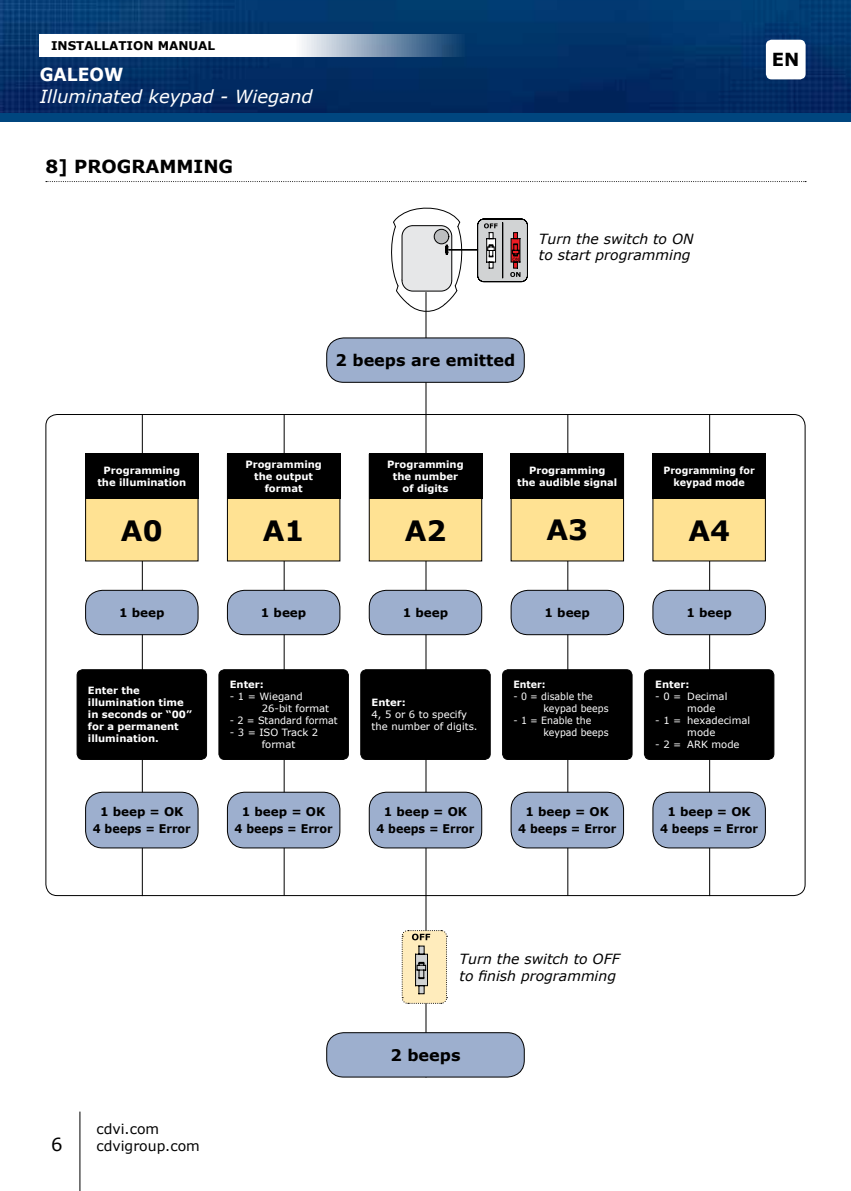
<style>
.page{position:relative;width:851px;height:1191px;background:#fff}
.page>*{position:absolute;margin:0;border:0;box-sizing:border-box;transform-origin:0 0}
.t1{font:700 28px "Verdana";color:#000}
.t2{font:italic 18px "Verdana";color:#fff}
.t3{font:700 18px "Verdana";color:#000}
.t4{font:700 18px "Verdana";color:#fff;scale:.95 1}
.t5{font:18px "Verdana";color:#000}
.t6{font:700 16px "Verdana";color:#000}
.t7{font:italic 14px/16.8px "Verdana";color:#000}
.t8{font:14px/16.8px "Verdana";color:#000}
.t9{font:700 12px/16.4px "Verdana";color:#000;text-align:center}
.t10{font:700 10px/12px "Verdana";color:#fff;text-align:center}
.t11{font:10px/12px "Verdana";color:#fff}
.t12{font:10px/12px "Verdana";color:#fff;scale:.94 1}
.t13{font:700 10px/12px "Verdana";color:#fff;text-align:center;scale:.95 1}
.t14{font:10px "Verdana";color:#fff;scale:.96 1}
.t15{font:700 10px "Verdana";color:#fff;scale:.94 1}
</style>
<div class="page">
<hr style="left:79px;top:1111px;width:1px;height:80px;background:#000">
<hr style="left:142px;top:414px;width:1px;height:482px;background:#000">
<hr style="left:283px;top:414px;width:1px;height:481px;background:#000">
<hr style="left:425px;top:292px;width:1px;height:785px;background:#000">
<hr style="left:567px;top:414px;width:1px;height:481px;background:#000">
<hr style="left:709px;top:414px;width:1px;height:482px;background:#000">
<div style="left:326px;top:338px;width:198px;height:44px;background:#9dafce;border-radius:17px"></div>
<div style="left:326px;top:337px;width:198px;height:46px;border:1px solid #000;border-radius:17px"></div>
<div style="left:326px;top:1032px;width:198px;height:45px;background:#9dafce;border-radius:17px"></div>
<div style="left:326px;top:1032px;width:198px;height:45px;border:1px solid #000;border-radius:17px"></div>
<div style="left:86px;top:454px;width:112px;height:107px;background:#ffe293"></div>
<div style="left:227px;top:454px;width:113px;height:107px;background:#ffe293"></div>
<div style="left:369px;top:454px;width:112px;height:107px;background:#ffe293"></div>
<div style="left:369px;top:454px;width:113px;height:107px;border:1px solid #000"></div>
<div style="left:511px;top:454px;width:112px;height:107px;background:#ffe293"></div>
<div style="left:652px;top:454px;width:113px;height:107px;background:#ffe293"></div>
<div style="left:86px;top:590px;width:112px;height:44px;background:#9dafce;border-radius:17px"></div>
<div style="left:85px;top:590px;width:113px;height:45px;border:1px solid #000;border-radius:17px"></div>
<div style="left:86px;top:792px;width:112px;height:56px;background:#9dafce;border-radius:17px"></div>
<div style="left:85px;top:791px;width:113px;height:57px;border:1px solid #000;border-radius:17px"></div>
<div style="left:227px;top:792px;width:113px;height:56px;background:#9dafce;border-radius:17px"></div>
<div style="left:227px;top:791px;width:113px;height:57px;border:1px solid #000;border-radius:17px"></div>
<div style="left:369px;top:792px;width:112px;height:56px;background:#9dafce;border-radius:17px"></div>
<div style="left:369px;top:791px;width:113px;height:57px;border:1px solid #000;border-radius:17px"></div>
<div style="left:511px;top:792px;width:112px;height:56px;background:#9dafce;border-radius:17px"></div>
<div style="left:510px;top:791px;width:114px;height:57px;border:1px solid #000;border-radius:17px"></div>
<div style="left:652px;top:792px;width:113px;height:56px;background:#9dafce;border-radius:17px"></div>
<div style="left:652px;top:791px;width:113px;height:57px;border:1px solid #000;border-radius:17px"></div>
<div style="left:227px;top:590px;width:113px;height:44px;background:#9dafce;border-radius:17px"></div>
<div style="left:227px;top:590px;width:113px;height:45px;border:1px solid #000;border-radius:17px"></div>
<div style="left:369px;top:590px;width:112px;height:44px;background:#9dafce;border-radius:17px"></div>
<div style="left:369px;top:590px;width:113px;height:45px;border:1px solid #000;border-radius:17px"></div>
<div style="left:511px;top:590px;width:112px;height:44px;background:#9dafce;border-radius:17px"></div>
<div style="left:510px;top:590px;width:114px;height:45px;border:1px solid #000;border-radius:17px"></div>
<div style="left:652px;top:590px;width:113px;height:44px;background:#9dafce;border-radius:17px"></div>
<div style="left:652px;top:590px;width:113px;height:45px;border:1px solid #000;border-radius:17px"></div>
<div style="left:477px;top:219px;width:50px;height:63px;background:#d1d3d4;border-radius:6px"></div>
<div style="left:477px;top:219px;width:50px;height:63px;border:1px dashed #000;border-radius:6px"></div>
<svg style="left:510px;top:232px;width:10px;height:45px"></svg>
<svg style="left:391px;top:207px;width:86px;height:107px"></svg>
<svg style="left:484px;top:222px;width:19px;height:56px"></svg>
<svg style="left:401px;top:929px;width:46px;height:75px;background:#e0d2ae"></svg>
<div style="left:85px;top:454px;width:113px;height:45px;background:#000"></div>
<div style="left:227px;top:454px;width:113px;height:45px;background:#000"></div>
<div style="left:369px;top:454px;width:113px;height:45px;background:#000"></div>
<div style="left:510px;top:454px;width:114px;height:45px;background:#000"></div>
<div style="left:652px;top:454px;width:113px;height:45px;background:#000"></div>
<div style="left:77px;top:669px;width:129px;height:90px;background:#000;border-radius:6px"></div>
<div style="left:77px;top:669px;width:130px;height:91px;border:1px solid #000;border-radius:6px"></div>
<div style="left:219px;top:669px;width:129px;height:90px;background:#000;border-radius:6px"></div>
<div style="left:218px;top:669px;width:131px;height:91px;border:1px solid #000;border-radius:6px"></div>
<div style="left:360px;top:669px;width:130px;height:90px;background:#000;border-radius:6px"></div>
<div style="left:360px;top:669px;width:130px;height:91px;border:1px solid #000;border-radius:6px"></div>
<div style="left:502px;top:669px;width:130px;height:90px;background:#000;border-radius:6px"></div>
<div style="left:502px;top:669px;width:130px;height:91px;border:1px solid #000;border-radius:6px"></div>
<div style="left:644px;top:669px;width:129px;height:90px;background:#000;border-radius:6px"></div>
<div style="left:643px;top:669px;width:131px;height:91px;border:1px solid #000;border-radius:6px"></div>
<svg style="left:46px;top:181px;width:760px;height:1px"></svg>
<img style="left:0;top:0;width:850px;height:113px">
<div style="left:0;top:113px;width:850px;height:9px;background:#00467f"></div>
<svg style="left:40px;top:34px;width:425px;height:23px"></svg>
<div style="left:765px;top:40px;width:40px;height:39px;background:#fff;border-radius:6px"></div>
<p class="t9" style="left:51px;top:37px;width:166px">INSTALLATION MANUAL</p>
<h2 class="t4" style="left:40px;top:62px;width:89px">GALEOW</h2>
<h2 class="t2" style="left:40px;top:84px;width:274px">Illuminated keypad - Wiegand</h2>
<h2 class="t3" style="left:45px;top:153px;width:189px">8] PROGRAMMING</h2>
<h3 class="t7" style="left:539px;top:230px;width:156px">Turn the switch to ON to start programming</h3>
<h3 class="t6" style="left:335px;top:349px;width:181px">2 beeps are emitted</h3>
<h2 class="t3" style="left:771px;top:47px;width:29px">EN</h2>
<p class="t10" style="left:97px;top:464px;width:90px">Programming the illumination</p>
<p class="t10" style="left:245px;top:458px;width:78px">Programming the output format</p>
<p class="t10" style="left:387px;top:458px;width:78px">Programming the number of digits</p>
<p class="t10" style="left:517px;top:464px;width:101px">Programming<br>the audible signal</p>
<p class="t13" style="left:663px;top:464px;width:97px">Programming for keypad mode</p>
<h1 class="t1" style="left:121px;top:511px;width:43px">A0</h1>
<h1 class="t1" style="left:263px;top:511px;width:43px">A1</h1>
<h1 class="t1" style="left:404px;top:511px;width:43px">A2</h1>
<h1 class="t1" style="left:546px;top:510px;width:43px">A3</h1>
<h1 class="t1" style="left:688px;top:511px;width:43px">A4</h1>
<p class="t9" style="left:119px;top:604px;width:47px">1 beep</p>
<p class="t10" style="left:88px;top:684px;width:105px;text-align:left">Enter the illumination time in seconds or “00” for a permanent illumination.</p>
<p class="t9" style="left:261px;top:604px;width:47px">1 beep</p>
<p class="t9" style="left:403px;top:604px;width:47px">1 beep</p>
<p class="t9" style="left:544px;top:604px;width:47px">1 beep</p>
<p class="t9" style="left:686px;top:604px;width:47px">1 beep</p>
<p class="t10" style="left:230px;top:678px;width:36px">Enter:</p>
<p class="t11" style="left:262px;top:690px;width:69px;text-indent:-32px">- 1 = Wiegand<br>26-bit format</p>
<p class="t14" style="left:230px;top:714px;width:114px">- 2 = Standard format</p>
<p class="t11" style="left:262px;top:726px;width:58px;text-indent:-32px">- 3 = ISO Track 2 format</p>
<p class="t10" style="left:371px;top:696px;width:36px">Enter:</p>
<p class="t11" style="left:371px;top:708px;width:107px">4, 5 or 6 to specify the number of digits.</p>
<p class="t15" style="left:513px;top:677px;width:36px">Enter:</p>
<p class="t12" style="left:543px;top:690px;width:71px;text-indent:-30px">- 0 = disable the keypad beeps</p>
<p class="t12" style="left:543px;top:714px;width:71px;text-indent:-30px">- 1 = Enable the keypad beeps</p>
<p class="t10" style="left:655px;top:678px;width:36px">Enter:</p>
<p class="t11" style="left:687px;top:690px;width:42px;text-indent:-32px">- 0 = Decimal mode</p>
<p class="t11" style="left:655px;top:714px;width:96px;text-align:center">- 1 = hexadecimal mode</p>
<p class="t11" style="left:655px;top:738px;width:86px">- 2 = ARK mode</p>
<p class="t9" style="left:93px;top:803px;width:100px">1 beep = OK<br>4 beeps = Error</p>
<p class="t9" style="left:234px;top:803px;width:100px">1 beep = OK<br>4 beeps = Error</p>
<p class="t9" style="left:376px;top:803px;width:100px">1 beep = OK<br>4 beeps = Error</p>
<p class="t9" style="left:518px;top:803px;width:100px">1 beep = OK<br>4 beeps = Error</p>
<p class="t9" style="left:660px;top:803px;width:100px">1 beep = OK<br>4 beeps = Error</p>
<h2 class="t5" style="left:51px;top:1132px;width:13px">6</h2>
<h3 class="t8" style="left:96px;top:1120px;width:105px">cdvi.com cdvigroup.com</h3>
<h3 class="t7" style="left:459px;top:950px;width:162px">Turn the switch to OFF to finish programming</h3>
<h3 class="t6" style="left:390px;top:1043px;width:71px">2 beeps</h3>
</div>
